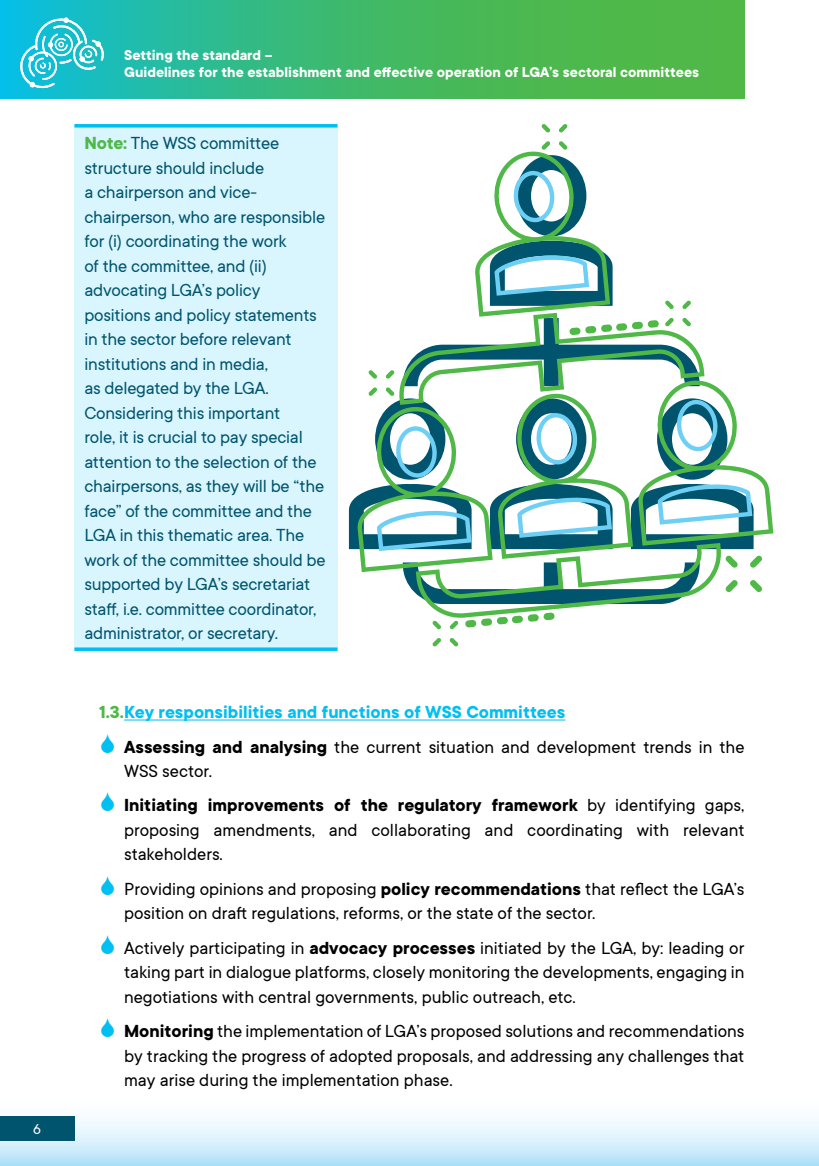
<style>
.page{position:relative;width:819px;height:1166px;background:#fff}
.page>*{position:absolute;margin:0;border:0;box-sizing:border-box;transform-origin:0 0}
.t1{font:19.25px/24.5px "TT Commons";color:#000;text-align:justify}
.t2{font:19.25px/24.5px "TT Commons";letter-spacing:-.01em;color:#00546e}
.podpoglavje{font:700 19.25px "TT Commons";color:#00bff2}
.t3{font:700 15.75px/17.5px "TT Commons";color:#fff}
.t4{font:15.75px "TT Commons";color:#fff}
.s1{font-weight:700;color:#4fb847}
.s2{color:#4fb847}
.s3{font-weight:700}
</style>
<div class="page">
<div style="left:0;top:1091px;width:819px;height:75px;background:linear-gradient(to bottom,#fff,#bbe5f9)"></div>
<svg style="left:0;top:0;width:744px;height:98px;background:#3cb970"></svg>
<div style="left:0;top:1116px;width:74px;height:25px;background:#00546e"></div>
<svg style="left:19px;top:18px;width:85px;height:70px;background:#46cbd7"></svg>
<hr style="left:124px;top:719px;width:441px;height:1px;background:#00bff2">
<div style="left:74px;top:126px;width:263px;height:523px;background:#d9f5fd"></div>
<svg style="left:74px;top:124px;width:263px;height:4px"></svg>
<svg style="left:74px;top:647px;width:263px;height:4px"></svg>
<svg style="left:432px;top:638px;width:9px;height:9px"></svg>
<svg style="left:449px;top:638px;width:9px;height:9px"></svg>
<svg style="left:559px;top:124px;width:8px;height:9px"></svg>
<svg style="left:349px;top:141px;width:424px;height:488px"></svg>
<svg style="left:541px;top:124px;width:9px;height:9px"></svg>
<p class="t4" style="left:33px;top:1121px;width:9px">6</p>
<p class="t3" style="left:124px;top:46px;width:576px">Setting the standard –<br>Guidelines for the establishment and effective operation of LGA’s sectoral committees</p>
<p class="t2" style="left:84px;top:131px;width:243px"><span class="s1">Note:</span> The WSS committee structure should include<br>a chairperson and vice&shy;chairperson, who are responsible for (i) coordinating the work<br>of the committee, and (ii) advocating LGA’s policy positions and policy statements in the sector before relevant institutions and in media,<br>as delegated by the LGA.<br>Considering this important<br>role, it is crucial to pay special attention to the selection of the chairpersons, as they will be “the face” of the committee and the<br>LGA in this thematic area. The work of the committee should be supported by LGA’s secretariat staff, i.e. committee coordinator, administrator, or secretary.</p>
<p class="podpoglavje" style="left:99px;top:701px;width:467px"><span class="s2">1.3.</span>Key responsibilities and functions of WSS Committees</p>
<p class="t1" style="left:124px;top:734px;width:622px"><span class="s3">Assessing and analysing</span> the current situation and development trends in the<br>WSS sector.</p>
<p class="t1" style="left:124px;top:793px;width:622px"><span class="s3">Initiating improvements of the regulatory framework</span> by identifying gaps, proposing amendments, and collaborating and coordinating with relevant stakeholders.</p>
<p class="t1" style="left:124px;top:877px;width:622px">Providing opinions and proposing <span class="s3">policy recommendations</span> that reflect the LGA’s position on draft regulations, reforms, or the state of the sector.</p>
<p class="t1" style="left:124px;top:936px;width:622px">Actively participating in <span class="s3">advocacy processes</span> initiated by the LGA, by: leading or taking part in dialogue platforms, closely monitoring the developments, engaging in negotiations with central governments, public outreach, etc.</p>
<p class="t1" style="left:124px;top:1019px;width:622px"><span class="s3">Monitoring</span> the implementation of LGA’s proposed solutions and recommendations by tracking the progress of adopted proposals, and addressing any challenges that may arise during the implementation phase.</p>
</div>
